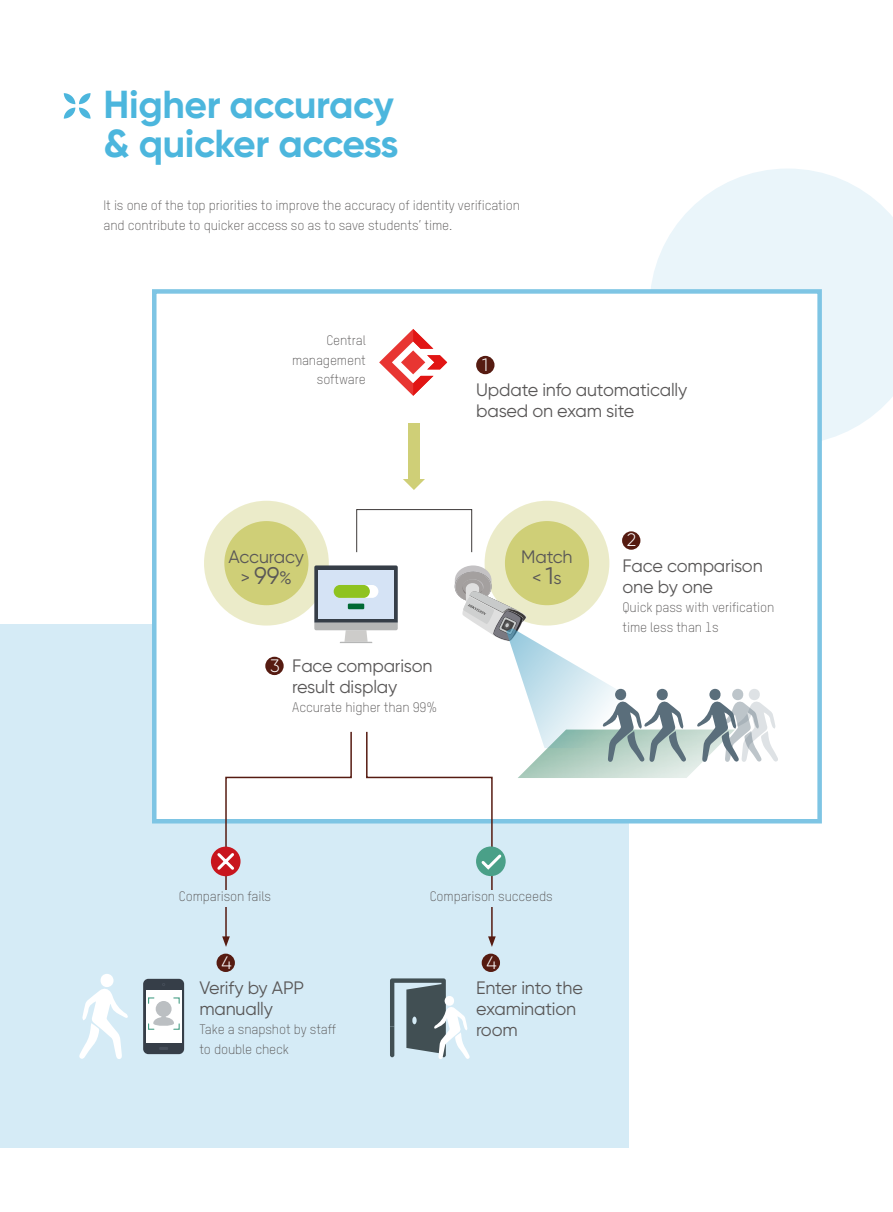
<style>
.page{position:relative;width:893px;height:1212px;background:#fff}
.page>*{position:absolute;margin:0;border:0;box-sizing:border-box;transform-origin:0 0}
.t1{font:700 39px/39px "Gilroy";letter-spacing:-.01em;color:#4cb6dd}
.t2{font:18px/21px "Gilroy";letter-spacing:-.01em;color:#595757}
.t3{font:300 18px "Gilroy";color:#fff}
.t4{font:300 13.5px/19.5px "TSTARPRO";letter-spacing:-.01em;color:#595757}
.s1{font-size:24px}
</style>
<div class="page">
<div style="left:0;top:624px;width:629px;height:524px;background:#d5ebf6"></div>
<svg style="left:651px;top:169px;width:242px;height:272px;fill:#eaf5fa"></svg>
<svg style="left:64px;top:93px;width:27px;height:26px"></svg>
<div style="left:152px;top:289px;width:670px;height:534px;background:#fff;border:4px solid #7ec5e4"></div>
<svg style="left:379px;top:329px;width:68px;height:67px"></svg>
<svg style="left:403px;top:479px;width:22px;height:11px"></svg>
<div style="left:408px;top:423px;width:12px;height:60px;background:#cfcf77"></div>
<div style="left:356px;top:509px;width:116px;height:43px;border:1px solid #3e3a39"></div>
<svg style="left:204px;top:501px;width:125px;height:124px;background:#dedea4"></svg>
<svg style="left:485px;top:501px;width:124px;height:124px;background:#dddda2"></svg>
<svg style="left:79px;top:988px;width:49px;height:71px"></svg>
<div style="left:100px;top:974px;width:14px;height:13px;background:#fff;border-radius:50%"></div>
<svg style="left:390px;top:978px;width:80px;height:81px"></svg>
<div style="left:445px;top:996px;width:9px;height:10px;background:#fff;border-radius:50%"></div>
<div style="left:211px;top:846px;width:30px;height:30px;background:#c8161e;border-radius:50%"></div>
<svg style="left:215px;top:565px;width:564px;height:382px"></svg>
<div style="left:615px;top:689px;width:11px;height:11px;background:#5a6e7b;border-radius:50%"></div>
<div style="left:476px;top:356px;width:18px;height:18px;background:#561b11;border-radius:50%"></div>
<div style="left:622px;top:531px;width:18px;height:19px;background:#561b11;border-radius:50%"></div>
<div style="left:265px;top:657px;width:19px;height:18px;background:#561b11;border-radius:50%"></div>
<div style="left:482px;top:953px;width:18px;height:19px;background:#561b11;border-radius:50%"></div>
<div style="left:217px;top:953px;width:18px;height:19px;background:#561b11;border-radius:50%"></div>
<div style="left:143px;top:979px;width:41px;height:75px;background:#363e48;border-radius:5px"></div>
<svg style="left:159px;top:1047px;width:9px;height:3px"></svg>
<div style="left:146px;top:990px;width:35px;height:53px;background:#fff"></div>
<svg style="left:148px;top:997px;width:32px;height:33px"></svg>
<h1 class="t1" style="left:104px;top:85px;width:297px">Higher accuracy &amp; quicker access</h1>
<p class="t4" style="left:104px;top:195px;width:418px">It is one of the top priorities to improve the accuracy of identity verification and contribute to quicker access so as to save students’ time.</p>
<p class="t4" style="left:292px;top:330px;width:75px;text-align:right">Central management software</p>
<h2 class="t3" style="left:482px;top:354px;width:7px">1</h2>
<h2 class="t2" style="left:476px;top:379px;width:213px">Update info automatically based on exam site</h2>
<h2 class="t3" style="left:627px;top:529px;width:11px">2</h2>
<h2 class="t2" style="left:229px;top:546px;width:77px;text-align:center">Accuracy &gt; <span class="s1">99</span>%</h2>
<h2 class="t2" style="left:521px;top:546px;width:53px;text-align:center">Match &lt; <span class="s1">1</span>s</h2>
<h2 class="t3" style="left:270px;top:654px;width:11px">3</h2>
<h2 class="t2" style="left:292px;top:655px;width:142px">Face comparison result display</h2>
<p class="t4" style="left:292px;top:697px;width:146px">Accurate higher than 99%</p>
<h2 class="t2" style="left:622px;top:554px;width:142px">Face comparison one by one</h2>
<p class="t4" style="left:622px;top:597px;width:153px">Quick pass with verification time less than 1s</p>
<p class="t4" style="left:179px;top:886px;width:94px">Comparison fails</p>
<p class="t4" style="left:430px;top:886px;width:124px">Comparison succeeds</p>
<h2 class="t3" style="left:221px;top:951px;width:12px">4</h2>
<h2 class="t3" style="left:486px;top:951px;width:12px">4</h2>
<h2 class="t2" style="left:199px;top:977px;width:106px">Verify by APP manually</h2>
<p class="t4" style="left:199px;top:1019px;width:138px">Take a snapshot by staff to double check</p>
<h2 class="t2" style="left:476px;top:977px;width:108px">Enter into the examination room</h2>
</div>
